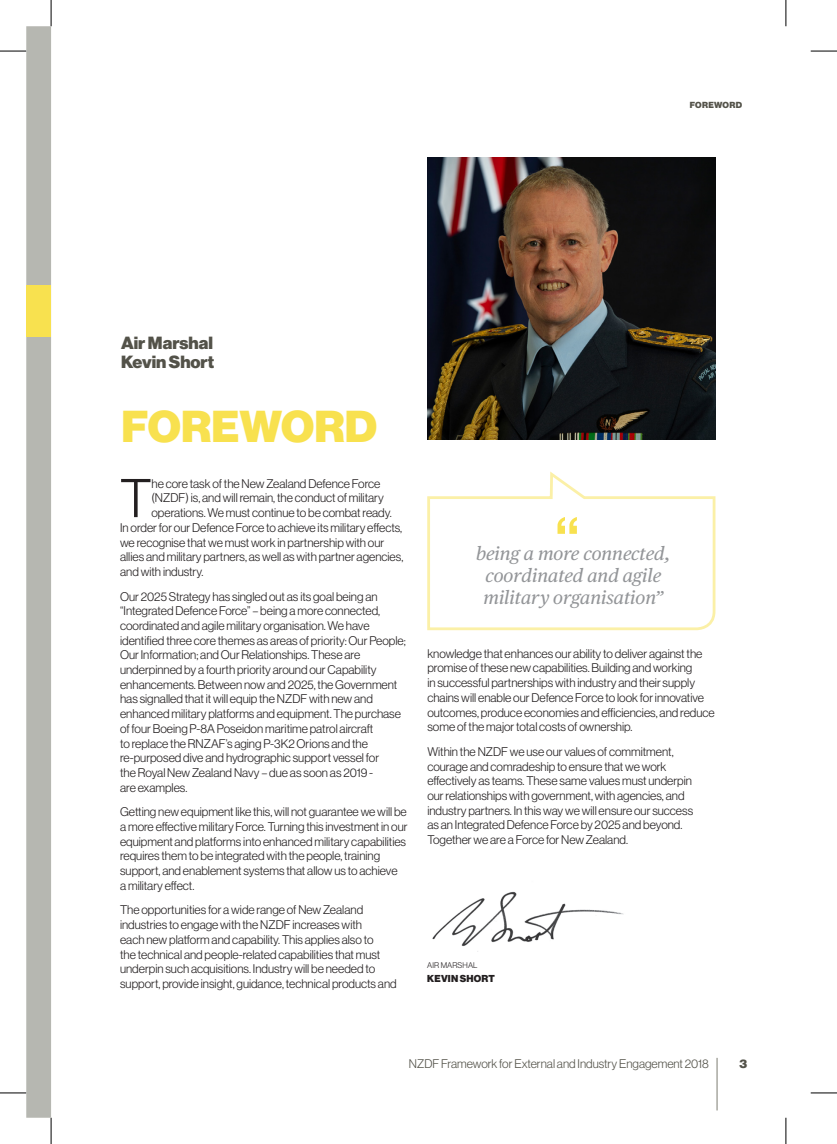
<style>
.page{position:relative;width:837px;height:1144px;background:#fff}
.page>*{position:absolute;margin:0;border:0;box-sizing:border-box;transform-origin:0 0}
.Body{font:300 53.38px "Haas Grot Disp 45";color:#231f20}
.t1{font:900 43.75px "Haas Grot Disp 95";letter-spacing:.005em;color:#f8e14f}
.t2{font:italic 18.55px/22.2px "Publico Text";color:#939598;text-align:center}
.t3{font:900 17.32px/18.6px "Haas Grot Disp 95";color:#535249}
.Body-2{font:300 12.25px/14.7px "Haas Grot Disp 45";color:#231f20}
.t4{font:300 12.25px "Haas Grot Disp 45";color:#535249}
.t5{font:900 12.25px "Haas Grot Disp 95";color:#535249}
.t6{font:900 9.8px "Haas Grot Disp 95";letter-spacing:.015em;color:#231f20}
.Paragraph_Style_1{font:900 8.58px "Haas Grot Disp 95";letter-spacing:.035em;color:#535249}
.t7{font:300 8.05px "Haas Grot Disp 45";letter-spacing:.015em;color:#231f20}
</style>
<div class="page">
<hr style="left:716px;top:1058px;width:1px;height:52px;background:#96968d">
<svg style="left:427px;top:471px;width:289px;height:160px"></svg>
<img style="left:427px;top:158px;width:288px;height:281px">
<img style="left:432px;top:891px;width:192px;height:55px">
<svg style="left:810px;top:51px;width:26px;height:1px"></svg>
<svg style="left:810px;top:1092px;width:26px;height:1px"></svg>
<svg style="left:0;top:0;width:52px;height:1144px"></svg>
<svg style="left:785px;top:0;width:1px;height:26px"></svg>
<svg style="left:785px;top:1118px;width:1px;height:26px"></svg>
<p class="Paragraph_Style_1" style="left:689px;top:100px;width:54px">FOREWORD</p>
<p class="t3" style="left:121px;top:334px;width:95px">Air Marshal<br>Kevin Short</p>
<p class="t1" style="left:121px;top:401px;width:257px">FOREWORD</p>
<p class="Body" style="left:120px;top:468px;width:33px">T</p>
<p class="Body-2" style="left:151px;top:476px;width:230px">he core task of the New Zealand Defence Force</p>
<p class="Body-2" style="left:151px;top:491px;width:234px">(NZDF) is, and will remain, the conduct of military</p>
<p class="Body-2" style="left:151px;top:505px;width:242px">operations. We must continue to be combat ready.</p>
<p class="Body-2" style="left:120px;top:520px;width:283px">In order for our Defence Force to achieve its military effects,</p>
<p class="Body-2" style="left:120px;top:535px;width:265px">we recognise that we must work in partnership with our</p>
<p class="Body-2" style="left:120px;top:550px;width:284px">allies and military partners, as well as with partner agencies,</p>
<p class="Body-2" style="left:120px;top:564px;width:85px">and with industry.</p>
<p class="Body-2" style="left:120px;top:589px;width:287px">Our 2025 Strategy has singled out as its goal being an “Integrated Defence Force” – being a more connected, coordinated and agile military organisation. We have identified three core themes as areas of priority: Our People; Our Information; and Our Relationships. These are underpinned by a fourth priority around our Capability enhancements. Between now and 2025, the Government has signalled that it will equip the NZDF with new and enhanced military platforms and equipment. The purchase of four Boeing P-8A Poseidon maritime patrol aircraft<br>to replace the RNZAF’s aging P-3K2 Orions and the re-purposed dive and hydrographic support vessel for<br>the Royal New Zealand Navy – due as soon as 2019 -<br>are examples.</p>
<p class="Body-2" style="left:120px;top:805px;width:289px">Getting new equipment like this, will not guarantee we will be a more effective military Force. Turning this investment in our equipment and platforms into enhanced military capabilities requires them to be integrated with the people, training support, and enablement systems that allow us to achieve<br>a military effect.</p>
<p class="Body-2" style="left:120px;top:903px;width:278px">The opportunities for a wide range of New Zealand industries to engage with the NZDF increases with<br>each new platform and capability. This applies also to<br>the technical and people-related capabilities that must underpin such acquisitions. Industry will be needed to support, provide insight, guidance, technical products and</p>
<p class="t2" style="left:476px;top:541px;width:196px">being a more connected, coordinated and agile military organisation”</p>
<p class="Body-2" style="left:427px;top:646px;width:289px">knowledge that enhances our ability to deliver against the promise of these new capabilities. Building and working<br>in successful partnerships with industry and their supply chains will enable our Defence Force to look for innovative outcomes, produce economies and efficiencies, and reduce some of the major total costs of ownership.</p>
<p class="Body-2" style="left:427px;top:744px;width:267px">Within the NZDF we use our values of commitment, courage and comradeship to ensure that we work effectively as teams. These same values must underpin our relationships with government, with agencies, and industry partners. In this way we will ensure our success as an Integrated Defence Force by 2025 and beyond.<br>Together we are a Force for New Zealand.</p>
<p class="t7" style="left:427px;top:960px;width:52px">AIR MARSHAL</p>
<p class="t6" style="left:427px;top:973px;width:69px">KEVIN SHORT</p>
<p class="t4" style="left:409px;top:1057px;width:301px">NZDF Framework for External and Industry Engagement 2018</p>
<p class="t5" style="left:739px;top:1056px;width:9px">3</p>
</div>
